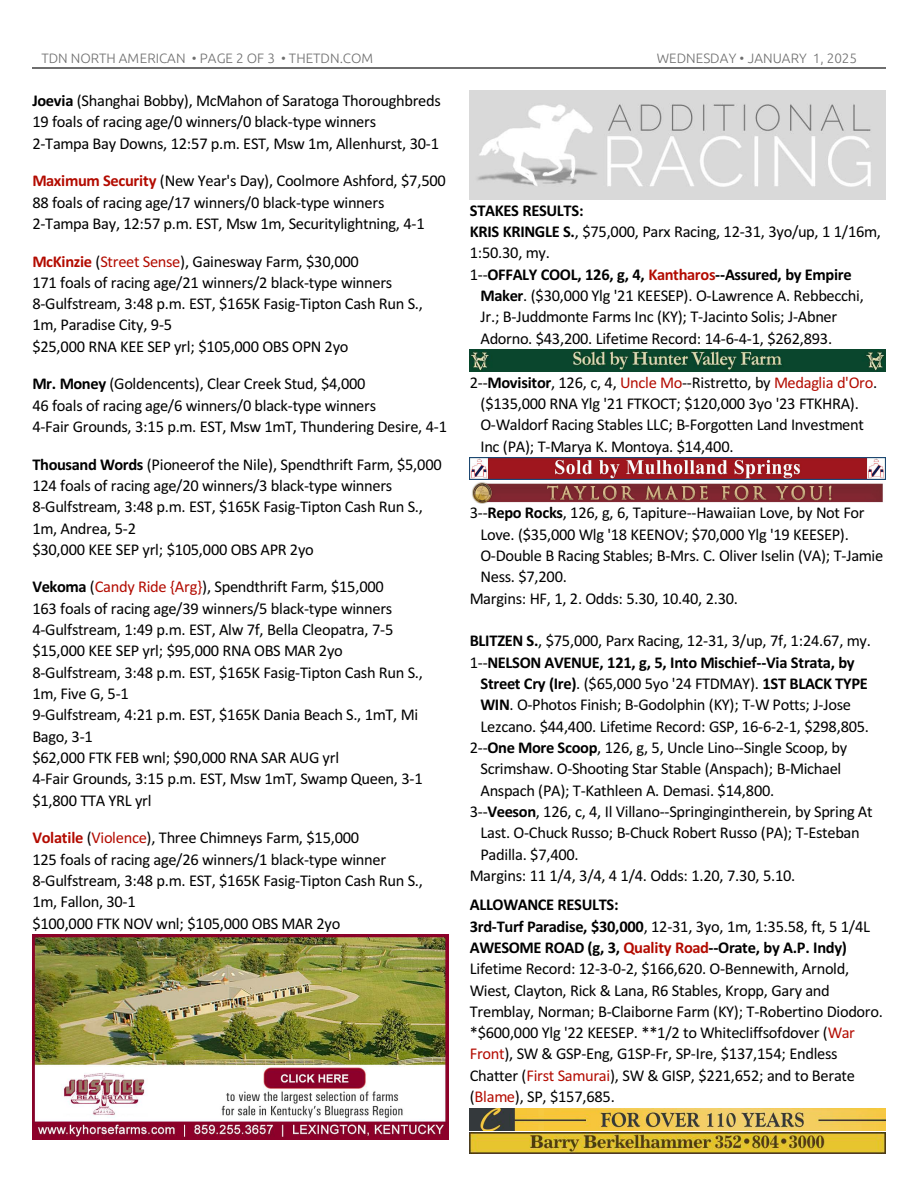
<style>
.page{position:relative;width:918px;height:1188px;background:#fff}
.page>*{position:absolute;margin:0;border:0;box-sizing:border-box;transform-origin:0 0}
.t1{font:16.5px/21.3px "Calibri";letter-spacing:-.02em;color:#000}
.t2{font:700 16.5px/21.3px "Calibri";letter-spacing:-.02em;color:#000}
.t3{font:300 13.5px "Ubuntu";color:#6e6e6e}
.s1{font-weight:700}
.s2{font-weight:700;color:#b30b00}
.s3{color:#b30b00}
.s4{font-weight:400}
</style>
<div class="page">
<hr style="left:32px;top:67px;width:853px;height:2px;background:#6e6e6e">
<img style="left:32px;top:935px;width:416px;height:205px">
<img style="left:470px;top:350px;width:416px;height:22px">
<img style="left:470px;top:91px;width:416px;height:108px">
<img style="left:472px;top:482px;width:411px;height:21px">
<img style="left:470px;top:458px;width:416px;height:22px">
<img style="left:470px;top:1132px;width:416px;height:22px">
<img style="left:470px;top:1108px;width:416px;height:22px">
<p class="t3" style="left:41px;top:53px;width:333px">TDN NORTH AMERICAN • PAGE 2 OF 3 • THETDN.COM</p>
<p class="t3" style="left:657px;top:53px;width:202px">WEDNESDAY • JANUARY 1, 2025</p>
<p class="t1" style="left:32px;top:91px;width:410px"><span class="s1">Joevia</span> (Shanghai Bobby), McMahon of Saratoga Thoroughbreds<br>19 foals of racing age/0 winners/0 black-type winners<br>2-Tampa Bay Downs, 12:57 p.m. EST, Msw 1m, Allenhurst, 30-1</p>
<p class="t1" style="left:32px;top:172px;width:415px"><span class="s2">Maximum Security</span> (New Year's Day), Coolmore Ashford, $7,500<br>88 foals of racing age/17 winners/0 black-type winners<br>2-Tampa Bay, 12:57 p.m. EST, Msw 1m, Securitylightning, 4-1</p>
<p class="t1" style="left:32px;top:252px;width:392px"><span class="s2">McKinzie</span> (<span class="s3">Street Sense</span>), Gainesway Farm, $30,000<br>171 foals of racing age/21 winners/2 black-type winners 8-Gulfstream, 3:48 p.m. EST, $165K Fasig-Tipton Cash Run S., 1m, Paradise City, 9-5<br>$25,000 RNA KEE SEP yrl; $105,000 OBS OPN 2yo</p>
<p class="t1" style="left:32px;top:375px;width:416px"><span class="s1">Mr. Money</span> (Goldencents), Clear Creek Stud, $4,000<br>46 foals of racing age/6 winners/0 black-type winners<br>4-Fair Grounds, 3:15 p.m. EST, Msw 1mT, Thundering Desire, 4-1</p>
<p class="t1" style="left:32px;top:455px;width:411px"><span class="s1">Thousand Words</span> (Pioneerof the Nile), Spendthrift Farm, $5,000<br>124 foals of racing age/20 winners/3 black-type winners 8-Gulfstream, 3:48 p.m. EST, $165K Fasig-Tipton Cash Run S., 1m, Andrea, 5-2<br>$30,000 KEE SEP yrl; $105,000 OBS APR 2yo</p>
<p class="t1" style="left:32px;top:578px;width:392px"><span class="s1">Vekoma</span> (<span class="s3">Candy Ride {Arg}</span>), Spendthrift Farm, $15,000<br>163 foals of racing age/39 winners/5 black-type winners 4-Gulfstream, 1:49 p.m. EST, Alw 7f, Bella Cleopatra, 7-5 $15,000 KEE SEP yrl; $95,000 RNA OBS MAR 2yo 8-Gulfstream, 3:48 p.m. EST, $165K Fasig-Tipton Cash Run S., 1m, Five G, 5-1<br>9-Gulfstream, 4:21 p.m. EST, $165K Dania Beach S., 1mT, Mi Bago, 3-1<br>$62,000 FTK FEB wnl; $90,000 RNA SAR AUG yrl<br>4-Fair Grounds, 3:15 p.m. EST, Msw 1mT, Swamp Queen, 3-1 $1,800 TTA YRL yrl</p>
<p class="t1" style="left:32px;top:829px;width:392px"><span class="s2">Volatile</span> (<span class="s3">Violence</span>), Three Chimneys Farm, $15,000<br>125 foals of racing age/26 winners/1 black-type winner 8-Gulfstream, 3:48 p.m. EST, $165K Fasig-Tipton Cash Run S., 1m, Fallon, 30-1<br>$100,000 FTK NOV wnl; $105,000 OBS MAR 2yo</p>
<p class="t2" style="left:470px;top:201px;width:413px">STAKES RESULTS:<br>KRIS KRINGLE S.<span class="s4">, $75,000, Parx Racing, 12-31, 3yo/up, 1 1/16m, 1:50.30, my.<br>1--</span>OFFALY COOL, 126, g, 4, <span class="s3">Kantharos</span>--Assured, by Empire</p>
<p class="t1" style="left:481px;top:286px;width:385px"><span class="s1">Maker</span>. ($30,000 Ylg '21 KEESEP). O-Lawrence A. Rebbecchi,<br>Jr.; B-Juddmonte Farms Inc (KY); T-Jacinto Solis; J-Abner<br>Adorno. $43,200. Lifetime Record: 14-6-4-1, $262,893.</p>
<p class="t1" style="left:481px;top:373px;width:398px;text-indent:-11px">2--<span class="s1">Movisitor</span>, 126, c, 4, <span class="s3">Uncle Mo</span>--Ristretto, by <span class="s3">Medaglia d'Oro</span>. ($135,000 RNA Ylg '21 FTKOCT; $120,000 3yo '23 FTKHRA).<br>O-Waldorf Racing Stables LLC; B-Forgotten Land Investment Inc (PA); T-Marya K. Montoya. $14,400.</p>
<p class="t1" style="left:470px;top:504px;width:396px">3--<span class="s1">Repo Rocks</span>, 126, g, 6, Tapiture--Hawaiian Love, by Not For</p>
<p class="t1" style="left:481px;top:525px;width:370px">Love. ($35,000 Wlg '18 KEENOV; $70,000 Ylg '19 KEESEP).</p>
<p class="t1" style="left:481px;top:546px;width:404px">O-Double B Racing Stables; B-Mrs. C. Oliver Iselin (VA); T-Jamie</p>
<p class="t1" style="left:481px;top:568px;width:88px">Ness. $7,200.</p>
<p class="t1" style="left:470px;top:589px;width:270px">Margins: HF, 1, 2. Odds: 5.30, 10.40, 2.30.</p>
<p class="t1" style="left:470px;top:632px;width:403px"><span class="s1">BLITZEN S.</span>, $75,000, Parx Racing, 12-31, 3/up, 7f, 1:24.67, my.</p>
<p class="t2" style="left:470px;top:653px;width:386px"><span class="s4">1--</span>NELSON AVENUE, 121, g, 5, Into Mischief--Via Strata, by</p>
<p class="t2" style="left:481px;top:674px;width:389px">Street Cry (Ire)<span class="s4">. ($65,000 5yo '24 FTDMAY).</span> 1ST BLACK TYPE</p>
<p class="t1" style="left:481px;top:696px;width:372px"><span class="s1">WIN</span>. O-Photos Finish; B-Godolphin (KY); T-W Potts; J-Jose</p>
<p class="t1" style="left:481px;top:717px;width:390px">Lezcano. $44,400. Lifetime Record: GSP, 16-6-2-1, $298,805.</p>
<p class="t1" style="left:470px;top:738px;width:379px">2--<span class="s1">One More Scoop</span>, 126, g, 5, Uncle Lino--Single Scoop, by</p>
<p class="t1" style="left:481px;top:760px;width:362px">Scrimshaw. O-Shooting Star Stable (Anspach); B-Michael</p>
<p class="t1" style="left:481px;top:781px;width:295px">Anspach (PA); T-Kathleen A. Demasi. $14,800.</p>
<p class="t1" style="left:470px;top:802px;width:404px">3--<span class="s1">Veeson</span>, 126, c, 4, Il Villano--Springingintherein, by Spring At</p>
<p class="t1" style="left:481px;top:824px;width:381px">Last. O-Chuck Russo; B-Chuck Robert Russo (PA); T-Esteban</p>
<p class="t1" style="left:481px;top:845px;width:100px">Padilla. $7,400.</p>
<p class="t1" style="left:470px;top:866px;width:327px">Margins: 11 1/4, 3/4, 4 1/4. Odds: 1.20, 7.30, 5.10.</p>
<p class="t1" style="left:470px;top:895px;width:415px"><span class="s1">ALLOWANCE RESULTS:<br>3rd-Turf Paradise, $30,000</span>, 12-31, 3yo, 1m, 1:35.58, ft, 5 1/4L <span class="s1">AWESOME ROAD (g, 3,</span> <span class="s2">Quality Road</span><span class="s1">--Orate, by A.P. Indy)<br></span>Lifetime Record: 12-3-0-2, $166,620. O-Bennewith, Arnold, Wiest, Clayton, Rick &amp; Lana, R6 Stables, Kropp, Gary and Tremblay, Norman; B-Claiborne Farm (KY); T-Robertino Diodoro. *$600,000 Ylg '22 KEESEP. **1/2 to Whitecliffsofdover (<span class="s3">War Front</span>), SW &amp; GSP-Eng, G1SP-Fr, SP-Ire, $137,154; Endless Chatter (<span class="s3">First Samurai</span>), SW &amp; GISP, $221,652; and to Berate (<span class="s3">Blame</span>), SP, $157,685.</p>
</div>
